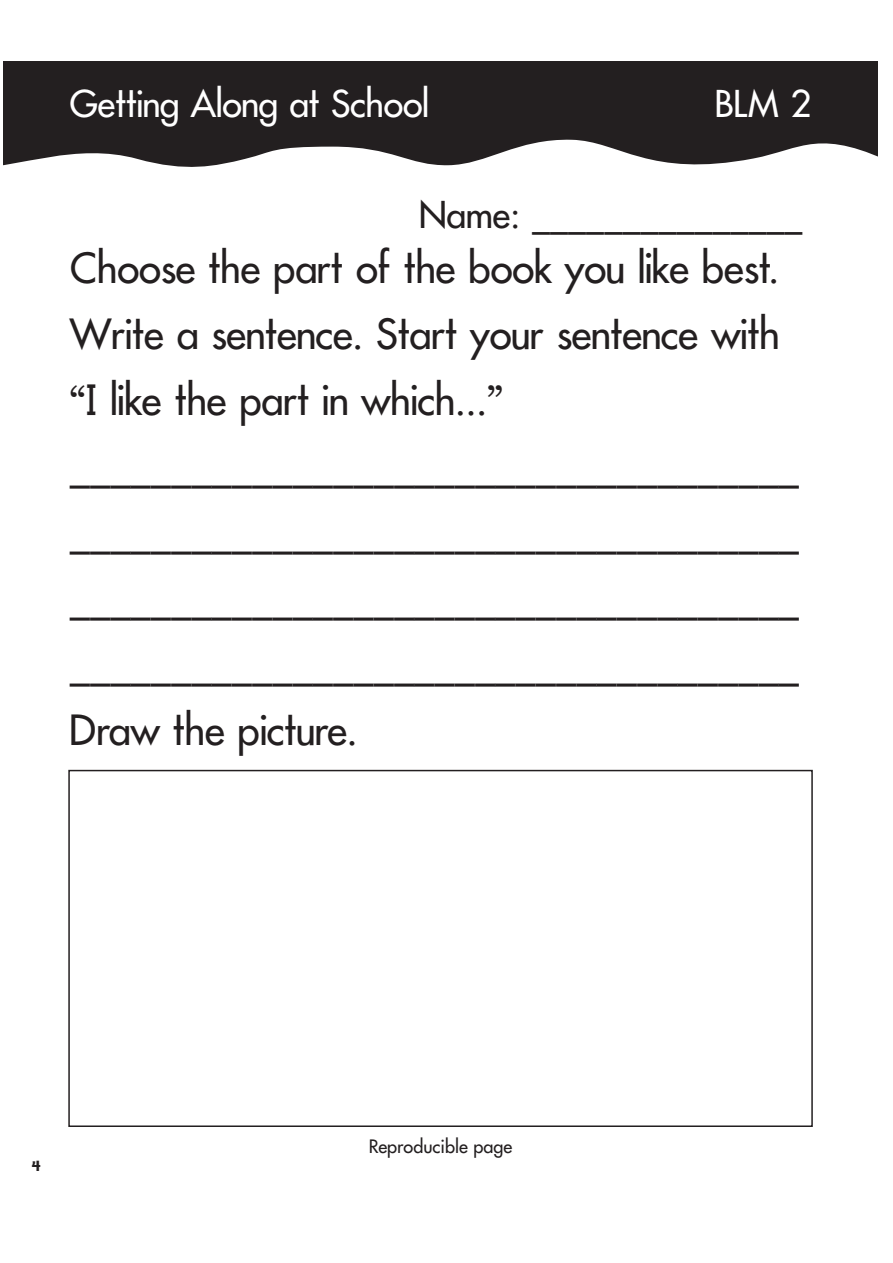
<style>
.page{position:relative;width:893px;height:1263px;background:#fff}
.page>*{position:absolute;margin:0;border:0;box-sizing:border-box;transform-origin:0 0}
.t1{font:40.5px/66px "Futura JUNIORSP";color:#231f20}
.t2{font:36px "Futura JUNIORSP";color:#fff}
.t3{font:36px "Futura JUNIORSP";color:#231f20}
.t4{font:18px "Futura";color:#231f20}
.t5{font:700 18px "Bailey Sans ITC";color:#231f20}
</style>
<div class="page">
<svg style="left:3px;top:62px;width:875px;height:105px;fill:#231f20"></svg>
<div style="left:68px;top:770px;width:744px;height:357px;border:2px solid #231f20"></div>
<p class="t2" style="left:70px;top:87px;width:360px">Getting Along at School</p>
<p class="t2" style="left:715px;top:87px;width:98px">BLM 2</p>
<p class="t3" style="left:418px;top:198px;width:385px">Name: _______________</p>
<p class="t1" style="left:70px;top:237px;width:731px">Choose the part of the book you like best.<br>Write a sentence. Start your sentence with “I like the part in which...” ____________________________________ ____________________________________ ____________________________________ ____________________________________ Draw the picture.</p>
<p class="t5" style="left:32px;top:1158px;width:11px">4</p>
<p class="t4" style="left:369px;top:1137px;width:145px">Reproducible page</p>
</div>
